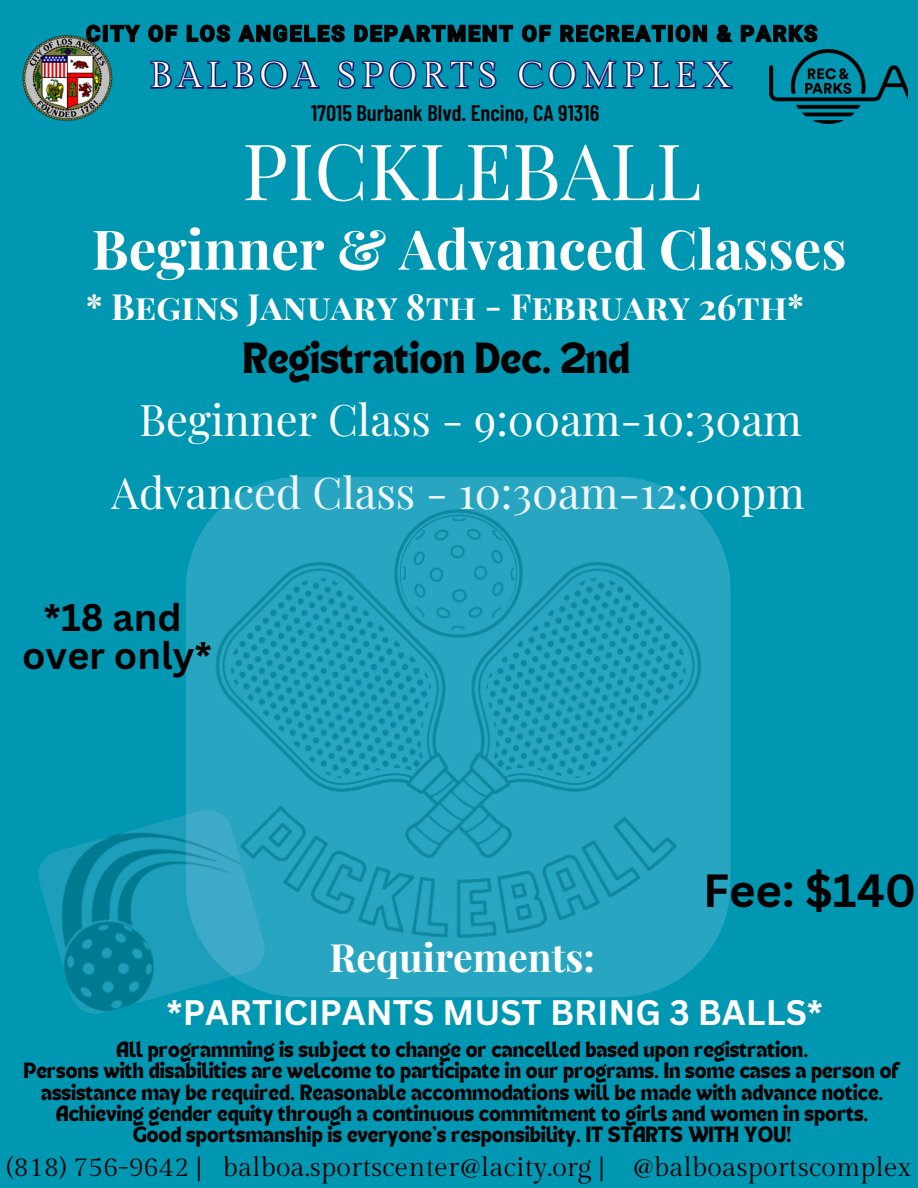
<style>
.page{position:relative;width:918px;height:1188px;background:#0097b2}
.page>*{position:absolute;margin:0;border:0;box-sizing:border-box;transform-origin:0 0}
.t1{font:78px "Playfair Display";color:#fff}
.t2{font:700 54.9px "Playfair Display";color:#fff}
.t3{font:700 45.3px "Canva Sans";color:#000}
.t4{font:43.5px "Playfair Display";color:#fff}
.t5{font:700 39px "Playfair Display";color:#fff}
.t6{font:700 37.5px/38.2px "Canva Sans";color:#000;text-align:center}
.t7{font:35.85px "Gilda Display";letter-spacing:.155em;color:#fff}
.t8{font:700 35.4px "Playfair Display SC";color:#fff}
.t9{font:700 34.5px "Canva Sans";color:#fff}
.t10{font:31.5px "TANHEADLINE";color:#000}
.t11{font:27px "Gilda Display";letter-spacing:.01em;color:#000}
.t12{font:600 22.5px "Barlow Condensed";color:#000}
.t13{font:700 21.45px "Roboto";letter-spacing:.09em;color:#000}
.t14{font:15.9px/21.3px "TANHEADLINE";color:#000;text-align:center}
</style>
<div class="page">
<img style="left:770px;top:49px;width:137px;height:74px">
<img style="left:22px;top:34px;width:91px;height:87px">
<img style="left:186px;top:477px;width:544px;height:520px;border-radius:112px">
<img style="left:38px;top:807px;width:229px;height:207px">
<h3 class="t13" style="left:86px;top:21px;width:733px">CITY OF LOS ANGELES DEPARTMENT OF RECREATION &amp; PARKS</h3>
<h3 class="t7" style="left:150px;top:55px;width:584px">BALBOA SPORTS COMPLEX</h3>
<p class="t12" style="left:311px;top:98px;width:290px">17015 Burbank Blvd. Encino, CA 91316</p>
<h6 class="t1" style="left:242px;top:116px;width:461px">PICKLEBALL</h6>
<p class="t2" style="left:92px;top:210px;width:756px">Beginner &amp; Advanced Classes</p>
<h6 class="t8" style="left:86px;top:281px;width:720px">* Begins January 8th - February 26th*</h6>
<h2 class="t10" style="left:243px;top:340px;width:389px">Registration Dec. 2nd</h2>
<p class="t4" style="left:139px;top:389px;width:664px">Beginner Class - 9:00am-10:30am</p>
<h1 class="t4" style="left:112px;top:462px;width:695px">Advanced Class - 10:30am-12:00pm</h1>
<p class="t6" style="left:22px;top:597px;width:191px">*18 and over only*</p>
<p class="t5" style="left:330px;top:930px;width:267px">Requirements:</p>
<p class="t3" style="left:703px;top:858px;width:215px">Fee: $140</p>
<h3 class="t9" style="left:167px;top:988px;width:658px">*PARTICIPANTS MUST BRING 3 BALLS*</h3>
<h4 class="t14" style="left:116px;top:1041px;width:693px">All programming is subject to change or cancelled based upon registration.</h4>
<h4 class="t14" style="left:24px;top:1062px;width:879px">Persons with disabilities are welcome to participate in our programs. In some cases a person of assistance may be required. Reasonable accommodations will be made with advance notice.</h4>
<p class="t14" style="left:56px;top:1105px;width:814px">Achieving gender equity through a continuous commitment to girls and women in sports.</p>
<h6 class="t14" style="left:133px;top:1126px;width:660px">Good sportsmanship is everyone’s responsibility. IT STARTS WITH YOU!</h6>
<h5 class="t11" style="left:7px;top:1152px;width:906px">(818) 756-9642 | balboa.sportscenter@lacity.org | @balboasportscomplex</h5>
</div>
